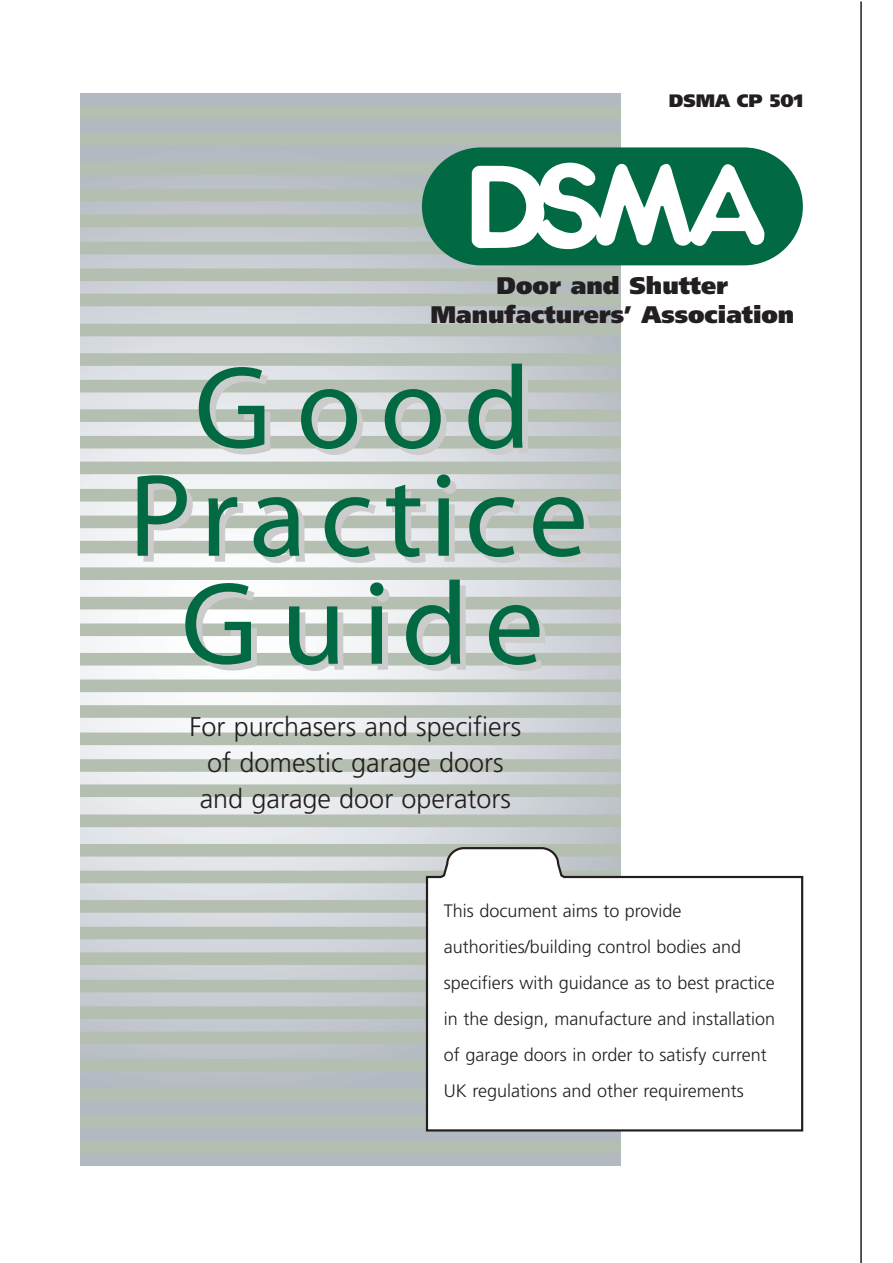
<style>
.page{position:relative;width:893px;height:1263px;background:#fff}
.page>*{position:absolute;margin:0;border:0;box-sizing:border-box;transform-origin:0 0}
.t1{font:118.5px/108px "Myriad";letter-spacing:.105em;color:#026a43;text-align:center}
.t2{font:300 27px/36px "Frutiger";color:#231f20;text-align:center}
.t3{font:900 24px/28.8px "Frutiger";color:#231f20;text-align:center}
.t4{font:300 18px/36px "Frutiger";color:#231f20}
.t5{font:900 18px "Frutiger";color:#231f20}
</style>
<div class="page">
<hr style="left:860px;top:2px;width:2px;height:1261px;background:#231f20">
<img style="left:80px;top:95px;width:541px;height:1070px">
<hr style="left:80px;top:94px;width:541px;height:1px;background:#b4bfb1">
<div style="left:80px;top:106px;width:541px;height:13px;background:#b4bfb1"></div>
<div style="left:80px;top:133px;width:541px;height:12px;background:#b4bfb1"></div>
<div style="left:80px;top:162px;width:541px;height:13px;background:#b4bfb1"></div>
<div style="left:80px;top:189px;width:541px;height:12px;background:#b4bfb1"></div>
<div style="left:80px;top:214px;width:541px;height:13px;background:#b4bfb1"></div>
<div style="left:80px;top:242px;width:541px;height:12px;background:#b4bfb1"></div>
<div style="left:80px;top:268px;width:541px;height:13px;background:#b4bfb1"></div>
<div style="left:80px;top:294px;width:541px;height:12px;background:#b4bfb1"></div>
<div style="left:80px;top:324px;width:541px;height:12px;background:#b4bfb1"></div>
<div style="left:80px;top:353px;width:541px;height:13px;background:#b4bfb1"></div>
<div style="left:80px;top:380px;width:541px;height:12px;background:#b4bfb1"></div>
<div style="left:80px;top:409px;width:541px;height:13px;background:#b4bfb1"></div>
<div style="left:80px;top:436px;width:541px;height:12px;background:#b4bfb1"></div>
<div style="left:80px;top:462px;width:541px;height:12px;background:#b4bfb1"></div>
<div style="left:80px;top:489px;width:541px;height:12px;background:#b4bfb1"></div>
<div style="left:80px;top:516px;width:541px;height:12px;background:#b4bfb1"></div>
<div style="left:80px;top:541px;width:541px;height:12px;background:#b4bfb1"></div>
<div style="left:80px;top:567px;width:541px;height:13px;background:#b4bfb1"></div>
<div style="left:80px;top:597px;width:541px;height:12px;background:#b4bfb1"></div>
<div style="left:80px;top:623px;width:541px;height:13px;background:#b4bfb1"></div>
<div style="left:80px;top:653px;width:541px;height:12px;background:#b4bfb1"></div>
<div style="left:80px;top:679px;width:541px;height:13px;background:#b4bfb1"></div>
<div style="left:80px;top:705px;width:541px;height:13px;background:#b4bfb1"></div>
<div style="left:80px;top:732px;width:541px;height:13px;background:#b4bfb1"></div>
<div style="left:80px;top:759px;width:541px;height:13px;background:#b4bfb1"></div>
<div style="left:80px;top:784px;width:541px;height:13px;background:#b4bfb1"></div>
<div style="left:80px;top:814px;width:541px;height:13px;background:#b4bfb1"></div>
<div style="left:80px;top:844px;width:541px;height:13px;background:#b4bfb1"></div>
<div style="left:80px;top:871px;width:541px;height:12px;background:#b4bfb1"></div>
<div style="left:80px;top:900px;width:541px;height:13px;background:#b4bfb1"></div>
<div style="left:80px;top:927px;width:541px;height:12px;background:#b4bfb1"></div>
<div style="left:80px;top:952px;width:541px;height:13px;background:#b4bfb1"></div>
<div style="left:80px;top:980px;width:541px;height:12px;background:#b4bfb1"></div>
<div style="left:80px;top:1006px;width:541px;height:13px;background:#b4bfb1"></div>
<div style="left:80px;top:1032px;width:541px;height:12px;background:#b4bfb1"></div>
<div style="left:80px;top:1059px;width:541px;height:12px;background:#b4bfb1"></div>
<div style="left:80px;top:1088px;width:541px;height:13px;background:#b4bfb1"></div>
<div style="left:80px;top:1115px;width:541px;height:12px;background:#b4bfb1"></div>
<div style="left:80px;top:1140px;width:541px;height:13px;background:#b4bfb1"></div>
<hr style="left:80px;top:1168px;width:541px;height:1px;background:#b4bfb1">
<div style="left:422px;top:147px;width:381px;height:118px;background:#026a43;border-radius:59px"></div>
<svg style="left:472px;top:163px;width:293px;height:86px"></svg>
<svg style="left:426px;top:847px;width:377px;height:285px"></svg>
<div style="left:442px;top:902px;width:347px;height:211px;background:#fff"></div>
<p class="t5" style="left:669px;top:90px;width:136px">DSMA CP 501</p>
<h3 class="t3" style="left:430px;top:271px;width:366px">Door and Shutter<br>Manufacturers’ Association</h3>
<h1 class="t1" style="left:129px;top:359px;width:461px">Good<br>Practice<br>Guide</h1>
<h2 class="t2" style="left:190px;top:708px;width:333px">For purchasers and specifiers of domestic garage doors and garage door operators</h2>
<p class="t4" style="left:444px;top:893px;width:333px">This document aims to provide authorities/building control bodies and specifiers with guidance as to best practice in the design, manufacture and installation of garage doors in order to satisfy current UK regulations and other requirements</p>
</div>
